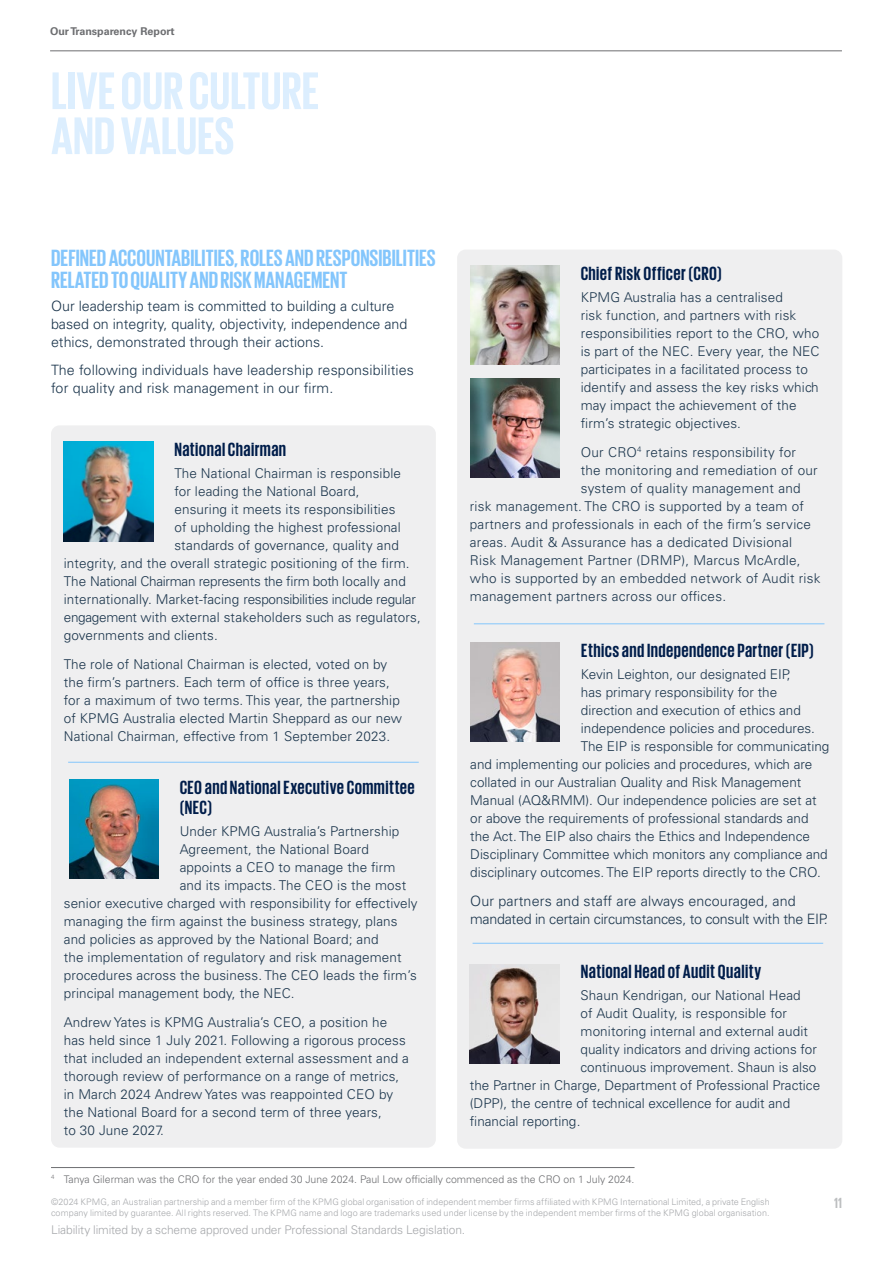
<style>
.page{position:relative;width:893px;height:1263px;background:#fff}
.page>*{position:absolute;margin:0;border:0;box-sizing:border-box;transform-origin:0 0}
.t1{font:700 54px/45px "KPMG";color:#dceefe}
.t2{font:700 24px/22.5px "KPMG";color:#84c6fc}
.t3{font:700 19.5px/19.5px "KPMG";letter-spacing:.025em;color:#001d4a}
.t4{font:700 15px "KPMG";color:#bcbec0}
.t5{font:300 14.25px/18px "Univers LT Std";color:#1b354c}
.t6{font:300 14.25px/18px "Univers LT Std";letter-spacing:-.02em;color:#1b354c}
.t7{font:300 13.5px/18px "Univers LT Std";letter-spacing:.01em;color:#1b354c}
.t8{font:300 13.5px "Univers LT Std";letter-spacing:-.02em;color:#1b354c}
.t9{font:300 12px "Univers LT Std";letter-spacing:-.01em;color:#a7a9ac}
.t10{font:700 10.65px "Univers LT Std";color:#6d6e71}
.t11{font:300 10.5px "Univers LT Std";color:#6d6e71}
.t12{font:300 9px/10.8px "Univers LT Std";letter-spacing:.005em;color:#a7a9ac}
</style>
<div class="page">
<hr style="left:51px;top:1167px;width:583px;height:1px;background:#6d6e71">
<div style="left:457px;top:250px;width:385px;height:899px;background:#efeff0;border-radius:9px"></div>
<img style="left:470px;top:266px;width:89px;height:99px">
<img style="left:470px;top:378px;width:89px;height:99px">
<img style="left:470px;top:643px;width:90px;height:99px">
<img style="left:470px;top:964px;width:89px;height:99px">
<div style="left:51px;top:425px;width:385px;height:723px;background:#efeff0;border-radius:9px"></div>
<img style="left:69px;top:780px;width:89px;height:99px">
<hr style="left:474px;top:623px;width:350px;height:1px;background:#84c6fc">
<hr style="left:473px;top:943px;width:350px;height:1px;background:#84c6fc">
<hr style="left:68px;top:762px;width:351px;height:1px;background:#84c6fc">
<img style="left:64px;top:442px;width:89px;height:99px">
<hr style="left:50px;top:51px;width:792px;height:1px;background:#6d6e71">
<p class="t10" style="left:50px;top:25px;width:126px">Our Transparency Report</p>
<h1 class="t1" style="left:51px;top:67px;width:270px">LIVE OUR CULTURE<br>AND VALUES</h1>
<h2 class="t2" style="left:51px;top:246px;width:386px">DEFINED ACCOUNTABILITIES, ROLES AND RESPONSIBILITIES<br>RELATED TO QUALITY AND RISK MANAGEMENT</h2>
<p class="t5" style="left:51px;top:297px;width:358px">Our leadership team is committed to building a culture based on integrity, quality, objectivity, independence and ethics, demonstrated through their actions.</p>
<p class="t5" style="left:51px;top:361px;width:365px">The following individuals have leadership responsibilities for quality and risk management in our firm.</p>
<h3 class="t3" style="left:174px;top:439px;width:113px">National Chairman</h3>
<p class="t7" style="left:174px;top:464px;width:228px">The National Chairman is responsible</p>
<p class="t7" style="left:174px;top:482px;width:187px">for leading the National Board,</p>
<p class="t7" style="left:174px;top:500px;width:223px">ensuring it meets its responsibilities</p>
<p class="t7" style="left:174px;top:518px;width:228px">of upholding the highest professional</p>
<p class="t7" style="left:174px;top:536px;width:226px">standards of governance, quality and</p>
<p class="t7" style="left:64px;top:554px;width:347px">integrity, and the overall strategic positioning of the firm.</p>
<p class="t8" style="left:64px;top:573px;width:344px">The National Chairman represents the firm both locally and</p>
<p class="t8" style="left:64px;top:591px;width:354px">internationally. Market-facing responsibilities include regular</p>
<p class="t7" style="left:64px;top:608px;width:359px">engagement with external stakeholders such as regulators,</p>
<p class="t7" style="left:64px;top:626px;width:156px">governments and clients.</p>
<p class="t7" style="left:64px;top:655px;width:340px">The role of National Chairman is elected, voted on by the firm’s partners. Each term of office is three years, for a maximum of two terms. This year, the partnership of KPMG Australia elected Martin Sheppard as our new National Chairman, effective from 1 September 2023.</p>
<h3 class="t3" style="left:180px;top:777px;width:237px">CEO and National Executive Committee (NEC)</h3>
<p class="t7" style="left:180px;top:822px;width:221px">Under KPMG Australia’s Partnership</p>
<p class="t7" style="left:180px;top:840px;width:191px">Agreement, the National Board</p>
<p class="t7" style="left:180px;top:858px;width:217px">appoints a CEO to manage the firm</p>
<p class="t7" style="left:180px;top:876px;width:228px">and its impacts. The CEO is the most</p>
<p class="t7" style="left:64px;top:894px;width:355px">senior executive charged with responsibility for effectively</p>
<p class="t7" style="left:64px;top:912px;width:335px">managing the firm against the business strategy, plans</p>
<p class="t7" style="left:64px;top:930px;width:316px">and policies as approved by the National Board; and</p>
<p class="t7" style="left:64px;top:948px;width:339px">the implementation of regulatory and risk management</p>
<p class="t7" style="left:64px;top:966px;width:354px">procedures across the business. The CEO leads the firm’s</p>
<p class="t7" style="left:64px;top:984px;width:232px">principal management body, the NEC.</p>
<p class="t7" style="left:64px;top:1013px;width:347px">Andrew Yates is KPMG Australia’s CEO, a position he has held since 1 July 2021. Following a rigorous process that included an independent external assessment and a thorough review of performance on a range of metrics, in March 2024 Andrew Yates was reappointed CEO by the National Board for a second term of three years,<br>to 30 June 2027.</p>
<h3 class="t3" style="left:581px;top:263px;width:143px">Chief Risk Officer (CRO)</h3>
<p class="t7" style="left:581px;top:289px;width:240px">KPMG Australia has a centralised<br>risk function, and partners with risk responsibilities report to the CRO, who is part of the NEC. Every year, the NEC participates in a facilitated process to identify and assess the key risks which may impact the achievement of the firm’s strategic objectives.</p>
<p class="t7" style="left:581px;top:443px;width:217px">Our CRO<sup>4</sup> retains responsibility for</p>
<p class="t7" style="left:581px;top:461px;width:239px">the monitoring and remediation of our</p>
<p class="t7" style="left:581px;top:479px;width:221px">system of quality management and</p>
<p class="t7" style="left:470px;top:497px;width:336px">risk management. The CRO is supported by a team of</p>
<p class="t7" style="left:470px;top:515px;width:343px">partners and professionals in each of the firm’s service</p>
<p class="t7" style="left:470px;top:533px;width:324px">areas. Audit &amp; Assurance has a dedicated Divisional</p>
<p class="t7" style="left:470px;top:551px;width:332px">Risk Management Partner (DRMP), Marcus McArdle,</p>
<p class="t7" style="left:470px;top:569px;width:352px">who is supported by an embedded network of Audit risk</p>
<p class="t7" style="left:470px;top:587px;width:258px">management partners across our offices.</p>
<h3 class="t3" style="left:581px;top:640px;width:234px">Ethics and Independence Partner (EIP)</h3>
<p class="t7" style="left:581px;top:665px;width:211px">Kevin Leighton, our designated EIP,</p>
<p class="t7" style="left:581px;top:683px;width:198px">has primary responsibility for the</p>
<p class="t7" style="left:581px;top:701px;width:222px">direction and execution of ethics and</p>
<p class="t7" style="left:581px;top:719px;width:236px">independence policies and procedures.</p>
<p class="t7" style="left:581px;top:737px;width:250px">The EIP is responsible for communicating</p>
<p class="t7" style="left:470px;top:755px;width:344px">and implementing our policies and procedures, which are</p>
<p class="t7" style="left:470px;top:773px;width:333px">collated in our Australian Quality and Risk Management</p>
<p class="t7" style="left:470px;top:791px;width:348px">Manual (AQ&amp;RMM). Our independence policies are set at</p>
<p class="t7" style="left:470px;top:809px;width:340px">or above the requirements of professional standards and</p>
<p class="t7" style="left:470px;top:827px;width:341px">the Act. The EIP also chairs the Ethics and Independence</p>
<p class="t7" style="left:470px;top:845px;width:359px">Disciplinary Committee which monitors any compliance and</p>
<p class="t7" style="left:470px;top:863px;width:352px">disciplinary outcomes. The EIP reports directly to the CRO.</p>
<p class="t6" style="left:470px;top:892px;width:359px">Our partners and staff are always encouraged, and mandated in certain circumstances, to consult with the EIP.</p>
<h3 class="t3" style="left:581px;top:961px;width:182px">National Head of Audit Quality</h3>
<p class="t7" style="left:580px;top:986px;width:222px">Shaun Kendrigan, our National Head</p>
<p class="t7" style="left:580px;top:1004px;width:208px">of Audit Quality, is responsible for</p>
<p class="t7" style="left:580px;top:1022px;width:229px">monitoring internal and external audit</p>
<p class="t7" style="left:580px;top:1040px;width:238px">quality indicators and driving actions for</p>
<p class="t7" style="left:580px;top:1058px;width:237px">continuous improvement. Shaun is also</p>
<p class="t7" style="left:470px;top:1076px;width:352px">the Partner in Charge, Department of Professional Practice</p>
<p class="t7" style="left:470px;top:1094px;width:322px">(DPP), the centre of technical excellence for audit and</p>
<p class="t7" style="left:470px;top:1112px;width:112px">financial reporting.</p>
<p class="t11" style="left:51px;top:1172px;width:585px"><sup>4</sup> Tanya Gilerman was the CRO for the year ended 30 June 2024. Paul Low officially commenced as the CRO on 1 July 2024.</p>
<p class="t12" style="left:51px;top:1196px;width:720px">©2024 KPMG, an Australian partnership and a member firm of the KPMG global organisation of independent member firms affiliated with KPMG International Limited, a private English company limited by guarantee. All rights reserved. The KPMG name and logo are trademarks used under license by the independent member firms of the KPMG global organisation.</p>
<p class="t9" style="left:51px;top:1223px;width:416px">Liability limited by a scheme approved under Professional Standards Legislation.</p>
<p class="t4" style="left:834px;top:1196px;width:9px">11</p>
</div>
